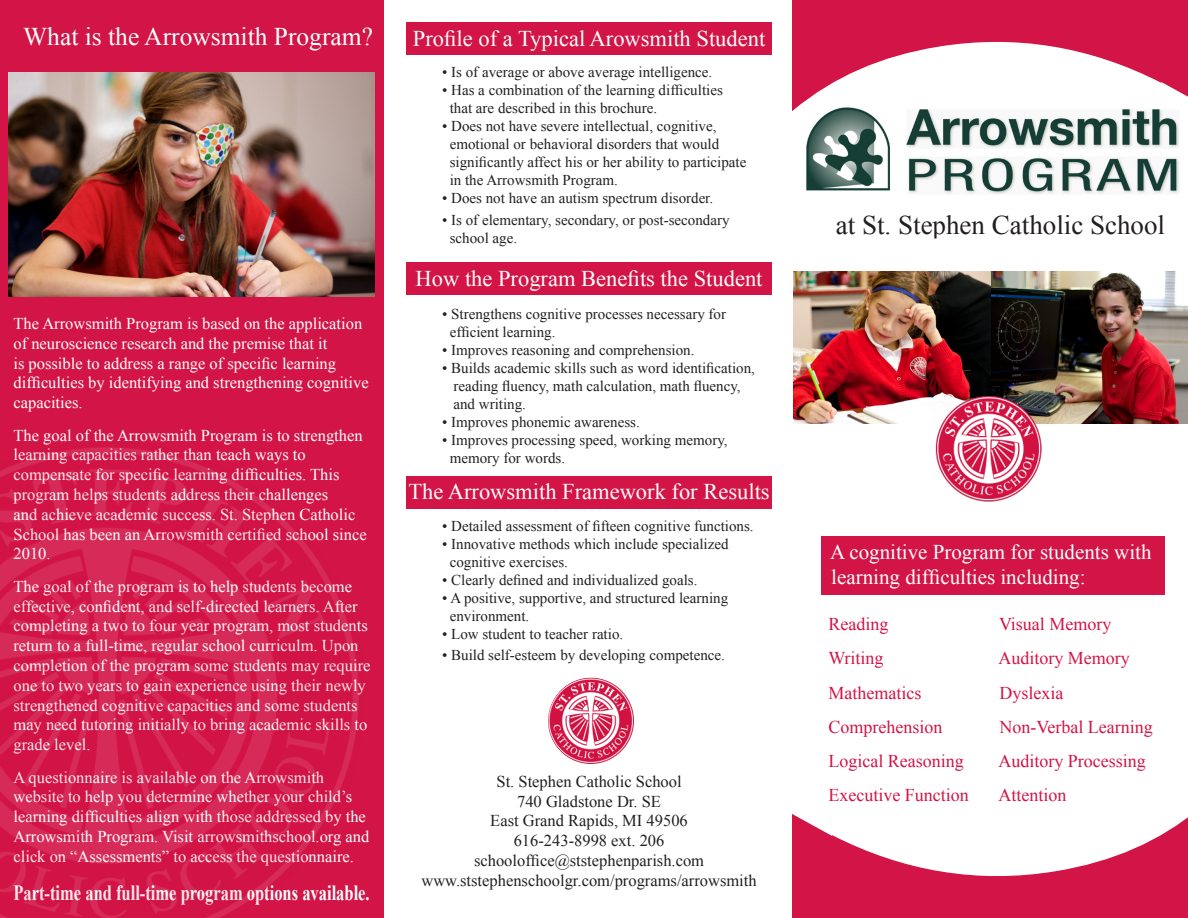
<style>
.page{position:relative;width:1188px;height:918px;background:#fff}
.page>*{position:absolute;margin:0;border:0;box-sizing:border-box;transform-origin:0 0}
.t1{font:27px "Times New Roman";color:#231f20}
.t2{font:25.5px "Times New Roman";color:#fff}
.t3{font:22.5px "Times New Roman";color:#fff}
.t4{font:700 21.6px "Times New Roman";color:#fff;scale:.76 1}
.t5{font:21px "Times New Roman";color:#fff}
.t6{font:18px "Times New Roman";color:#d21446}
.t7{font:16.5px/19.8px "Times New Roman";color:#fff}
.t8{font:16.5px "Times New Roman";color:#231f20}
.t9{font:15px "Times New Roman";color:#231f20}
</style>
<div class="page">
<div style="left:406px;top:262px;width:366px;height:33px;background:#d21446"></div>
<div style="left:406px;top:23px;width:366px;height:32px;background:#d21446"></div>
<div style="left:406px;top:476px;width:366px;height:33px;background:#d21446"></div>
<img style="left:806px;top:113px;width:373px;height:81px">
<img style="left:794px;top:271px;width:394px;height:152px">
<img style="left:548px;top:678px;width:71px;height:86px">
<img style="left:935px;top:394px;width:109px;height:108px">
<div style="left:0;top:0;width:384px;height:918px;background:#d21446"></div>
<svg style="left:792px;top:0;width:396px;height:113px;fill:#d21446"></svg>
<img style="left:9px;top:72px;width:366px;height:225px">
<div style="left:821px;top:537px;width:343px;height:58px;background:#d21446"></div>
<svg style="left:792px;top:814px;width:396px;height:104px;fill:#d21446"></svg>
<img style="left:0;top:447px;width:359px;height:471px">
<p class="t2" style="left:23px;top:19px;width:351px">What is the Arrowsmith Program?</p>
<p class="t7" style="left:14px;top:313px;width:357px">The Arrowsmith Program is based on the application of neuroscience research and the premise that it<br>is possible to address a range of specific learning difficulties by identifying and strengthening cognitive capacities.</p>
<p class="t7" style="left:14px;top:425px;width:355px">The goal of the Arrowsmith Program is to strengthen learning capacities rather than teach ways to compensate for specific learning difficulties. This program helps students address their challenges<br>and achieve academic success. St. Stephen Catholic School has been an Arrowsmith certified school since 2010.</p>
<p class="t7" style="left:14px;top:576px;width:358px">The goal of the program is to help students become effective, confident, and self-directed learners. After completing a two to four year program, most students return to a full-time, regular school curriculm. Upon completion of the program some students may require one to two years to gain experience using their newly strengthened cognitive capacities and some students may need tutoring initially to bring academic skills to grade level.</p>
<p class="t7" style="left:14px;top:767px;width:357px">A questionnaire is available on the Arrowsmith website to help you determine whether your child’s learning difficulties align with those addressed by the Arrowsmith Program. Visit arrowsmithschool.org and click on “Assessments” to access the questionnaire.</p>
<p class="t4" style="left:14px;top:877px;width:470px">Part-time and full-time program options available.</p>
<p class="t3" style="left:413px;top:23px;width:354px">Profile of a Typical Arowsmith Student</p>
<p class="t9" style="left:442px;top:62px;width:272px">• Is of average or above average intelligence.</p>
<p class="t9" style="left:442px;top:80px;width:282px">• Has a combination of the learning difficulties</p>
<p class="t9" style="left:450px;top:98px;width:209px">that are described in this brochure.</p>
<p class="t9" style="left:442px;top:116px;width:276px">• Does not have severe intellectual, cognitive,</p>
<p class="t9" style="left:450px;top:134px;width:271px">emotional or behavioral disorders that would</p>
<p class="t9" style="left:450px;top:152px;width:298px">significantly affect his or her ability to participate</p>
<p class="t9" style="left:450px;top:170px;width:170px">in the Arrowsmith Program.</p>
<p class="t9" style="left:442px;top:188px;width:273px">• Does not have an autism spectrum disorder.</p>
<p class="t9" style="left:442px;top:210px;width:289px">• Is of elementary, secondary, or post-secondary</p>
<p class="t9" style="left:450px;top:228px;width:69px">school age.</p>
<p class="t3" style="left:416px;top:263px;width:348px">How the Program Benefits the Student</p>
<p class="t9" style="left:442px;top:304px;width:285px">• Strengthens cognitive processes necessary for</p>
<p class="t9" style="left:450px;top:322px;width:107px">efficient learning.</p>
<p class="t9" style="left:442px;top:340px;width:254px">• Improves reasoning and comprehension.</p>
<p class="t9" style="left:442px;top:358px;width:314px">• Builds academic skills such as word identification,</p>
<p class="t9" style="left:453px;top:376px;width:289px">reading fluency, math calculation, math fluency,</p>
<p class="t9" style="left:453px;top:394px;width:74px">and writing.</p>
<p class="t9" style="left:442px;top:412px;width:199px">• Improves phonemic awareness.</p>
<p class="t9" style="left:442px;top:430px;width:287px">• Improves processing speed, working memory,</p>
<p class="t9" style="left:450px;top:448px;width:117px">memory for words.</p>
<p class="t3" style="left:408px;top:477px;width:363px">The Arrowsmith Framework for Results</p>
<p class="t9" style="left:442px;top:516px;width:313px">• Detailed assessment of fifteen cognitive functions.</p>
<p class="t9" style="left:442px;top:534px;width:288px">• Innovative methods which include specialized</p>
<p class="t9" style="left:450px;top:552px;width:120px">cognitive exercises.</p>
<p class="t9" style="left:442px;top:570px;width:257px">• Clearly defined and individualized goals.</p>
<p class="t9" style="left:442px;top:588px;width:288px">• A positive, supportive, and structured learning</p>
<p class="t9" style="left:450px;top:606px;width:81px">environment.</p>
<p class="t9" style="left:442px;top:624px;width:183px">• Low student to teacher ratio.</p>
<p class="t9" style="left:442px;top:645px;width:284px">• Build self-esteem by developing competence.</p>
<p class="t8" style="left:497px;top:770px;width:187px">St. Stephen Catholic School</p>
<p class="t8" style="left:517px;top:790px;width:145px">740 Gladstone Dr. SE</p>
<p class="t8" style="left:490px;top:810px;width:199px">East Grand Rapids, MI 49506</p>
<p class="t8" style="left:514px;top:830px;width:152px">616-243-8998 ext. 206</p>
<p class="t8" style="left:474px;top:849px;width:232px">schooloffice@ststephenparish.com</p>
<p class="t8" style="left:421px;top:869px;width:337px">www.ststephenschoolgr.com/programs/arrowsmith</p>
<p class="t1" style="left:836px;top:207px;width:331px">at St. Stephen Catholic School</p>
<p class="t5" style="left:830px;top:538px;width:323px">A cognitive Program for students with</p>
<p class="t5" style="left:831px;top:563px;width:256px">learning difficulties including:</p>
<p class="t6" style="left:828px;top:612px;width:61px">Reading</p>
<p class="t6" style="left:999px;top:612px;width:114px">Visual Memory</p>
<p class="t6" style="left:828px;top:646px;width:57px">Writing</p>
<p class="t6" style="left:998px;top:646px;width:133px">Auditory Memory</p>
<p class="t6" style="left:828px;top:681px;width:94px">Mathematics</p>
<p class="t6" style="left:999px;top:681px;width:65px">Dyslexia</p>
<p class="t6" style="left:828px;top:715px;width:115px">Comprehension</p>
<p class="t6" style="left:999px;top:715px;width:155px">Non-Verbal Learning</p>
<p class="t6" style="left:828px;top:749px;width:137px">Logical Reasoning</p>
<p class="t6" style="left:998px;top:749px;width:149px">Auditory Processing</p>
<p class="t6" style="left:828px;top:783px;width:142px">Executive Function</p>
<p class="t6" style="left:998px;top:783px;width:70px">Attention</p>
</div>
